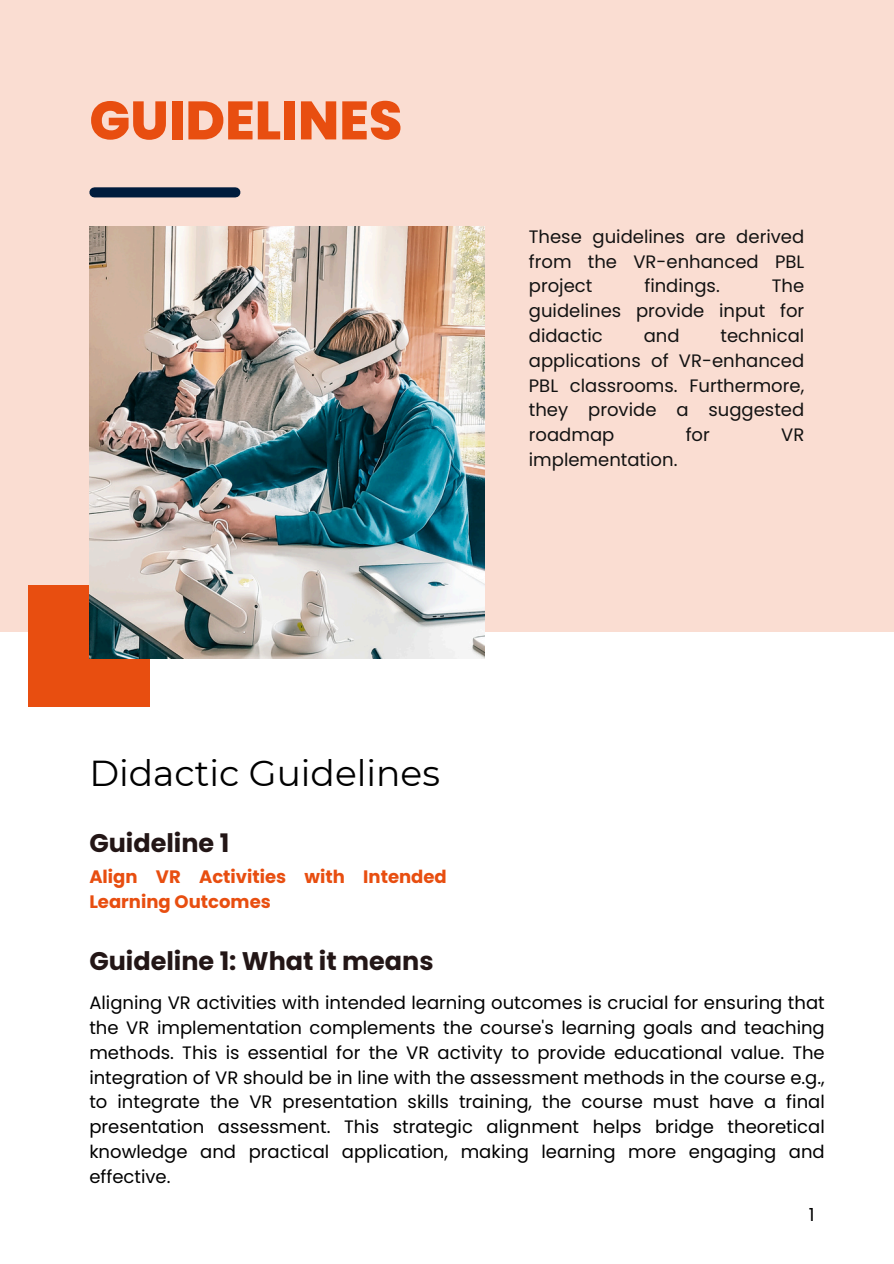
<style>
.page{position:relative;width:894px;height:1264px;background:#fff}
.page>*{position:absolute;margin:0;border:0;box-sizing:border-box;transform-origin:0 0}
.t1{font:800 54px "Poppins";color:#e84e10}
.t2{font:36px "Montserrat";color:#000}
.t3{font:700 25.5px "Poppins";color:#231616}
.t4{font:18px/24.8px "Poppins";color:#000;text-align:justify}
.t5{font:18px/24.8px "Poppins";color:#121212;text-align:justify}
.t6{font:700 18px/24.8px "Poppins";color:#e84e10}
</style>
<div class="page">
<div style="left:0;top:0;width:893px;height:631px;background:#faddd2"></div>
<div style="left:29px;top:586px;width:121px;height:121px;background:#e84e10"></div>
<img style="left:89px;top:227px;width:395px;height:432px">
<div style="left:94px;top:187px;width:141px;height:10px;background:#001c3d"></div>
<h1 class="t1" style="left:89px;top:83px;width:314px">GUIDELINES</h1>
<h2 class="t5" style="left:528px;top:224px;width:277px">These guidelines are derived from the VR-enhanced PBL project</h2>
<h2 class="t5" style="left:644px;top:274px;width:77px">findings.</h2>
<h2 class="t5" style="left:528px;top:274px;width:277px;text-indent:243px">The guidelines provide input for didactic</h2>
<h2 class="t5" style="left:528px;top:323px;width:277px;text-indent:192px">technical applications of VR-enhanced PBL classrooms. Furthermore, they provide a suggested roadmap</h2>
<h2 class="t5" style="left:643px;top:323px;width:37px">and</h2>
<h2 class="t5" style="left:685px;top:422px;width:26px">for</h2>
<h2 class="t5" style="left:781px;top:422px;width:25px">VR</h2>
<h2 class="t5" style="left:528px;top:447px;width:150px">implementation.</h2>
<h4 class="t2" style="left:89px;top:751px;width:352px">Didactic Guidelines</h4>
<h3 class="t3" style="left:89px;top:824px;width:141px">Guideline 1</h3>
<p class="t6" style="left:89px;top:864px;width:359px">Align VR Activities with Intended<br>Learning Outcomes</p>
<p class="t3" style="left:89px;top:942px;width:345px">Guideline 1: What it means</p>
<h3 class="t4" style="left:89px;top:990px;width:736px">Aligning VR activities with intended learning outcomes is crucial for ensuring that the VR implementation complements the course's learning goals and teaching methods. This is essential for the VR activity to provide educational value. The integration of VR should be in line with the assessment methods in the course e.g., to integrate the VR presentation skills training, the course must have a final presentation assessment. This strategic alignment helps bridge theoretical knowledge and practical application, making learning more engaging and effective.</h3>
<p class="t4" style="left:808px;top:1202px;width:7px">1</p>
</div>
